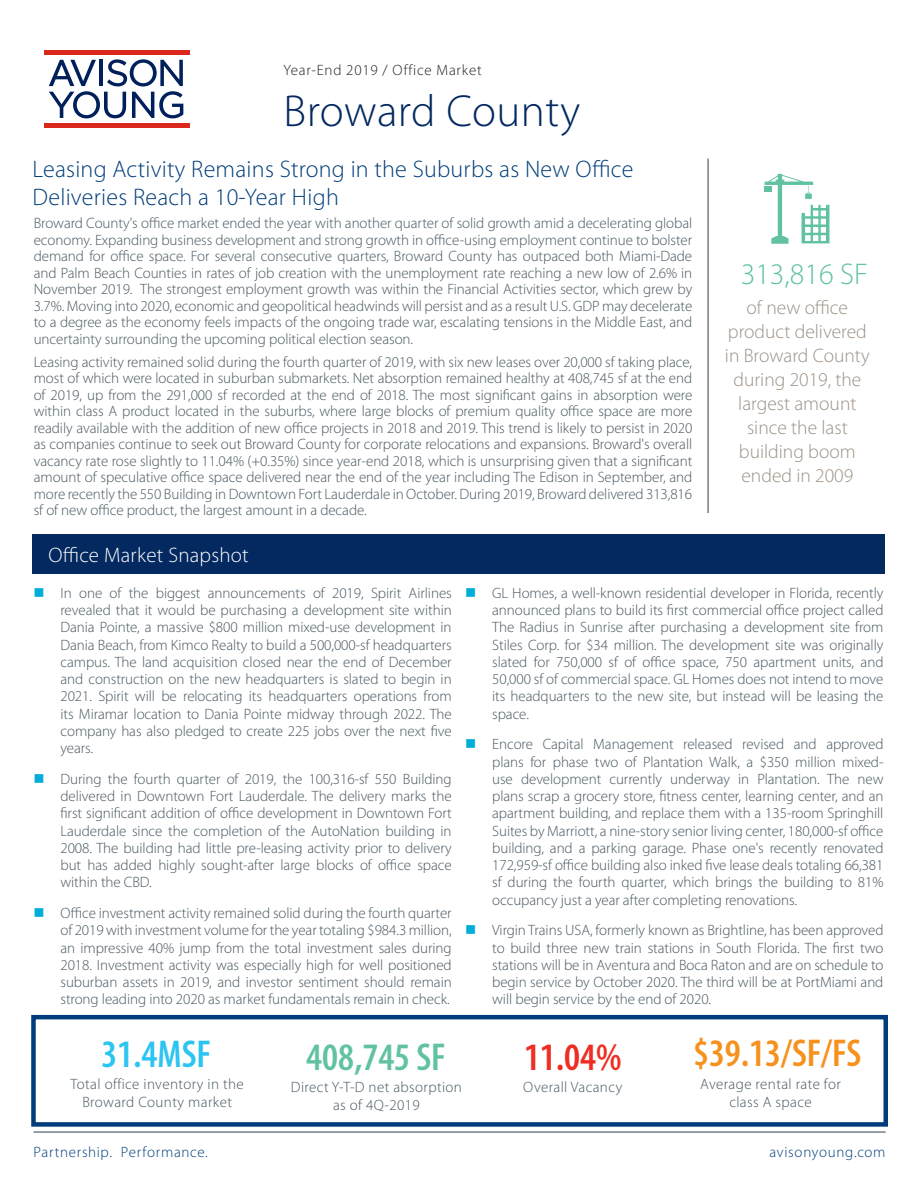
<style>
.page{position:relative;width:918px;height:1188px;background:#fff}
.page>*{position:absolute;margin:0;border:0;box-sizing:border-box;transform-origin:0 0}
.t1{font:300 45px "Myriad Pro";letter-spacing:.01em;color:#032960}
.Orange_21pt_Center{font:600 condensed 39px "Myriad Pro";color:#f6911e}
.Red_21pt_Center{font:600 condensed 39px "Myriad Pro";color:#60c2a0}
.Blue_21pt_Center{font:600 condensed 39px "Myriad Pro";color:#2cc4f1}
.Green_21pt_Center{font:600 condensed 39px "Myriad Pro";color:#ee2e22}
.t2{font:300 30px "Myriad Pro";color:#60c2a0}
._18pt_Left{font:300 24px/28.8px "Myriad Pro";letter-spacing:.01em;color:#003d79}
.Title_36pt{font:300 21px "Myriad Pro";letter-spacing:.01em;color:#fff}
.t3{font:300 19.5px/24px "Myriad Pro";color:#9d9186;text-align:center}
._8pt_Center{font:300 15px/17.2px "Myriad Pro";letter-spacing:-.005em;color:#45555f;text-align:justify}
._8pt_Center-2{font:300 15px/18px "Myriad Pro";letter-spacing:.025em;color:#45555f;text-align:center}
.t4{font:300 15px "Myriad Pro";letter-spacing:.045em;color:#003d79}
.t5{font:300 15px "Myriad Pro";letter-spacing:.05em;color:#231f20}
</style>
<div class="page">
<hr style="left:33px;top:1132px;width:853px;height:1px;background:#313e48">
<hr style="left:44px;top:50px;width:146px;height:4px;background:#da291c">
<hr style="left:44px;top:124px;width:146px;height:4px;background:#da291c">
<svg style="left:49px;top:59px;width:134px;height:59px"></svg>
<div style="left:33px;top:534px;width:852px;height:40px;background:#032960"></div>
<div style="left:31px;top:1015px;width:857px;height:112px;background:#fff;border:4px solid #013d7d"></div>
<hr style="left:708px;top:159px;width:1px;height:354px;background:#313e48">
<svg style="left:764px;top:174px;width:65px;height:70px"></svg>
<p class="t5" style="left:284px;top:61px;width:200px">Year-End 2019 / Office Market</p>
<h1 class="t1" style="left:284px;top:84px;width:298px">Broward County</h1>
<p class="_18pt_Left" style="left:33px;top:154px;width:602px">Leasing Activity Remains Strong in the Suburbs as New Office<br>Deliveries Reach a 10-Year High</p>
<p class="_8pt_Center" style="left:34px;top:215px;width:660px;line-height:16.5px">Broward County's office market ended the year with another quarter of solid growth amid a decelerating global economy. Expanding business development and strong growth in office-using employment continue to bolster demand for office space. For several consecutive quarters, Broward County has outpaced both Miami-Dade and Palm Beach Counties in rates of job creation with the unemployment rate reaching a new low of 2.6% in November 2019. The strongest employment growth was within the Financial Activities sector, which grew by 3.7%. Moving into 2020, economic and geopolitical headwinds will persist and as a result U.S. GDP may decelerate to a degree as the economy feels impacts of the ongoing trade war, escalating tensions in the Middle East, and uncertainty surrounding the upcoming political election season.</p>
<p class="_8pt_Center" style="left:34px;top:353px;width:660px;line-height:16.5px">Leasing activity remained solid during the fourth quarter of 2019, with six new leases over 20,000 sf taking place, most of which were located in suburban submarkets. Net absorption remained healthy at 408,745 sf at the end of 2019, up from the 291,000 sf recorded at the end of 2018. The most significant gains in absorption were within class A product located in the suburbs, where large blocks of premium quality office space are more readily available with the addition of new office projects in 2018 and 2019. This trend is likely to persist in 2020 as companies continue to seek out Broward County for corporate relocations and expansions. Broward's overall vacancy rate rose slightly to 11.04% (+0.35%) since year-end 2018, which is unsurprising given that a significant amount of speculative office space delivered near the end of the year including The Edison in September, and more recently the 550 Building in Downtown Fort Lauderdale in October. During 2019, Broward delivered 313,816 sf of new office product, the largest amount in a decade.</p>
<p class="Title_36pt" style="left:48px;top:543px;width:202px">Office Market Snapshot</p>
<p class="t2" style="left:741px;top:256px;width:129px">313,816 SF</p>
<p class="t3" style="left:725px;top:295px;width:146px">of new office product delivered in Broward County during 2019, the largest amount since the last building boom ended in 2009</p>
<p class="_8pt_Center" style="left:60px;top:584px;width:393px">In one of the biggest announcements of 2019, Spirit Airlines revealed that it would be purchasing a development site within Dania Pointe, a massive $800 million mixed-use development in Dania Beach, from Kimco Realty to build a 500,000-sf headquarters campus. The land acquisition closed near the end of December and construction on the new headquarters is slated to begin in 2021. Spirit will be relocating its headquarters operations from its Miramar location to Dania Pointe midway through 2022. The company has also pledged to create 225 jobs over the next five years.</p>
<p class="_8pt_Center" style="left:60px;top:770px;width:393px">During the fourth quarter of 2019, the 100,316-sf 550 Building delivered in Downtown Fort Lauderdale. The delivery marks the first significant addition of office development in Downtown Fort Lauderdale since the completion of the AutoNation building in 2008. The building had little pre-leasing activity prior to delivery but has added highly sought-after large blocks of office space within the CBD.</p>
<p class="_8pt_Center" style="left:60px;top:904px;width:393px">Office investment activity remained solid during the fourth quarter of 2019 with investment volume for the year totaling $984.3 million, an impressive 40% jump from the total investment sales during 2018. Investment activity was especially high for well positioned suburban assets in 2019, and investor sentiment should remain strong leading into 2020 as market fundamentals remain in check.</p>
<p class="Blue_21pt_Center" style="left:101px;top:1030px;width:111px">31.4MSF</p>
<p class="_8pt_Center-2" style="left:71px;top:1075px;width:175px">Total office inventory in the</p>
<p class="_8pt_Center-2" style="left:82px;top:1093px;width:151px">Broward County market</p>
<p class="Red_21pt_Center" style="left:306px;top:1033px;width:141px">408,745 SF</p>
<p class="_8pt_Center-2" style="left:291px;top:1078px;width:173px">Direct Y-T-D net absorption</p>
<p class="_8pt_Center-2" style="left:333px;top:1096px;width:88px">as of 4Q-2019</p>
<p class="_8pt_Center" style="left:492px;top:584px;width:393px">GL Homes, a well-known residential developer in Florida, recently announced plans to build its first commercial office project called The Radius in Sunrise after purchasing a development site from Stiles Corp. for $34 million. The development site was originally slated for 750,000 sf of office space, 750 apartment units, and 50,000 sf of commercial space. GL Homes does not intend to move its headquarters to the new site, but instead will be leasing the space.</p>
<p class="_8pt_Center" style="left:492px;top:736px;width:393px">Encore Capital Management released revised and approved plans for phase two of Plantation Walk, a $350 million mixed&shy;use development currently underway in Plantation. The new plans scrap a grocery store, fitness center, learning center, and an apartment building, and replace them with a 135-room Springhill Suites by Marriott, a nine-story senior living center, 180,000-sf office building, and a parking garage. Phase one's recently renovated 172,959-sf office building also inked five lease deals totaling 66,381 sf during the fourth quarter, which brings the building to 81% occupancy just a year after completing renovations.</p>
<p class="_8pt_Center" style="left:492px;top:922px;width:393px">Virgin Trains USA, formerly known as Brightline, has been approved to build three new train stations in South Florida. The first two stations will be in Aventura and Boca Raton and are on schedule to begin service by October 2020. The third will be at PortMiami and will begin service by the end of 2020.</p>
<p class="Green_21pt_Center" style="left:524px;top:1033px;width:99px">11.04%</p>
<p class="_8pt_Center-2" style="left:523px;top:1078px;width:101px">Overall Vacancy</p>
<p class="Orange_21pt_Center" style="left:693px;top:1029px;width:170px">$39.13/SF/FS</p>
<p class="_8pt_Center-2" style="left:700px;top:1075px;width:142px">Average rental rate for class A space</p>
<p class="t4" style="left:33px;top:1142px;width:176px">Partnership. Performance.</p>
<p class="t4" style="left:770px;top:1142px;width:117px">avisonyoung.com</p>
</div>
